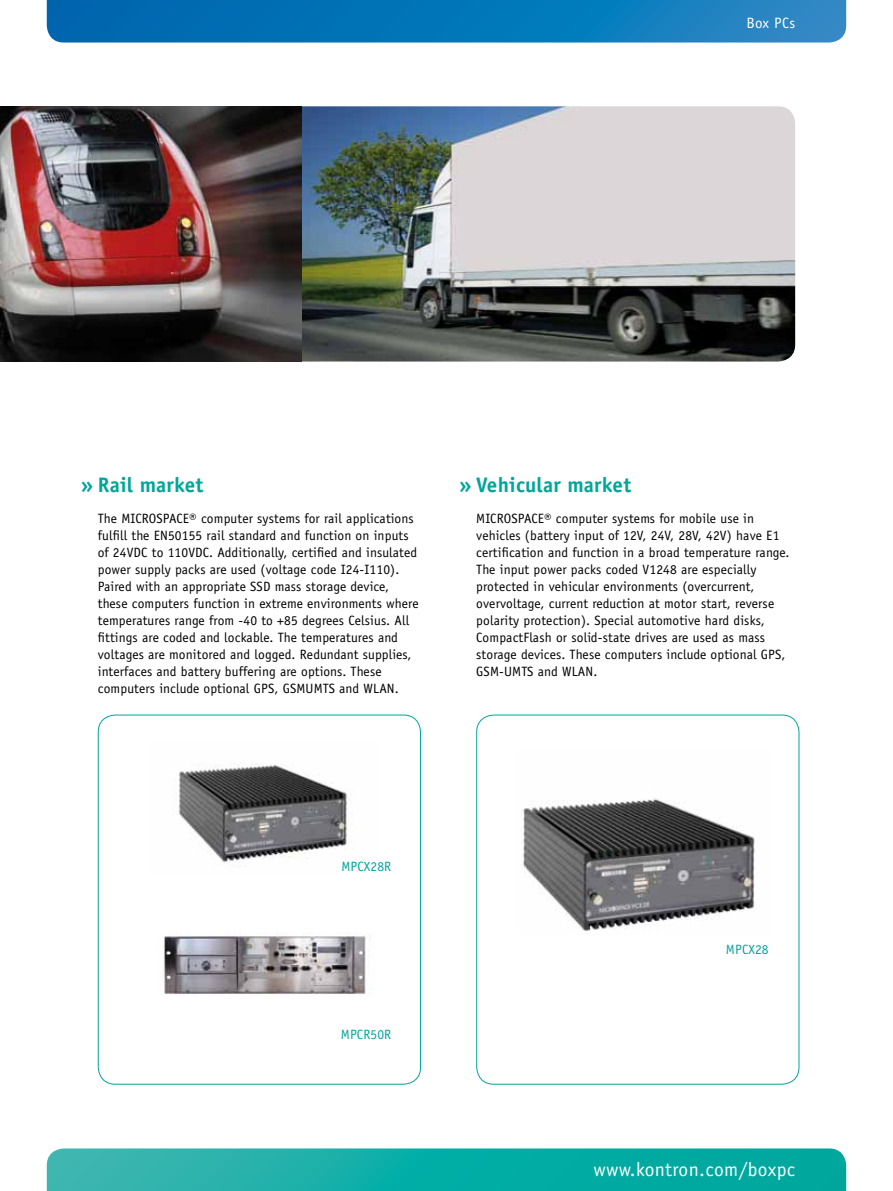
<style>
.page{position:relative;width:893px;height:1191px;background:#fff}
.page>*{position:absolute;margin:0;border:0;box-sizing:border-box;transform-origin:0 0}
.t1{font:700 21px "Officina Sans";letter-spacing:.01em;color:#00a59b}
.t2{font:19.5px "Officina Sans";letter-spacing:.02em;color:#fff}
.t3{font:15px "Officina Sans";letter-spacing:.02em;color:#fff}
.t4{font:13.5px/17px "Officina Sans";letter-spacing:.01em;color:#000}
.t5{font:13.5px "Officina Sans";letter-spacing:.01em;color:#00a59b}
</style>
<div class="page">
<svg style="left:47px;top:1148px;width:799px;height:43px;background:#15afa7"></svg>
<svg style="left:47px;top:0;width:799px;height:43px;background:#0d78ba"></svg>
<img style="left:522px;top:798px;width:233px;height:133px">
<img style="left:302px;top:106px;width:493px;height:255px">
<img style="left:0;top:106px;width:302px;height:255px">
<img style="left:178px;top:763px;width:176px;height:104px">
<img style="left:164px;top:932px;width:208px;height:62px">
<div style="left:98px;top:714px;width:323px;height:370px;border:1px solid #00a59b;border-radius:17px"></div>
<div style="left:476px;top:714px;width:323px;height:370px;border:1px solid #00a59b;border-radius:17px"></div>
<p class="t3" style="left:746px;top:14px;width:50px">Box PCs</p>
<h1 class="t1" style="left:81px;top:472px;width:124px">» Rail market</h1>
<h1 class="t1" style="left:459px;top:472px;width:173px">» Vehicular market</h1>
<p class="t4" style="left:98px;top:510px;width:322px">The MICROSPACE® computer systems for rail applications fulfill the EN50155 rail standard and function on inputs of 24VDC to 110VDC. Additionally, certified and insulated power supply packs are used (voltage code I24-I110).<br>Paired with an appropriate SSD mass storage device, these computers function in extreme environments where temperatures range from -40 to +85 degrees Celsius. All fittings are coded and lockable. The temperatures and voltages are monitored and logged. Redundant supplies, interfaces and battery buffering are options. These computers include optional GPS, GSMUMTS and WLAN.</p>
<p class="t4" style="left:476px;top:510px;width:315px">MICROSPACE® computer systems for mobile use in vehicles (battery input of 12V, 24V, 28V, 42V) have E1 certification and function in a broad temperature range.<br>The input power packs coded V1248 are especially protected in vehicular environments (overcurrent, overvoltage, current reduction at motor start, reverse polarity protection). Special automotive hard disks, CompactFlash or solid-state drives are used as mass storage devices. These computers include optional GPS, GSM-UMTS and WLAN.</p>
<p class="t5" style="left:341px;top:858px;width:51px">MPCX28R</p>
<p class="t5" style="left:341px;top:1026px;width:52px">MPCR50R</p>
<p class="t5" style="left:726px;top:941px;width:44px">MPCX28</p>
<h2 class="t2" style="left:593px;top:1157px;width:203px">www.kontron.com/boxpc</h2>
</div>
